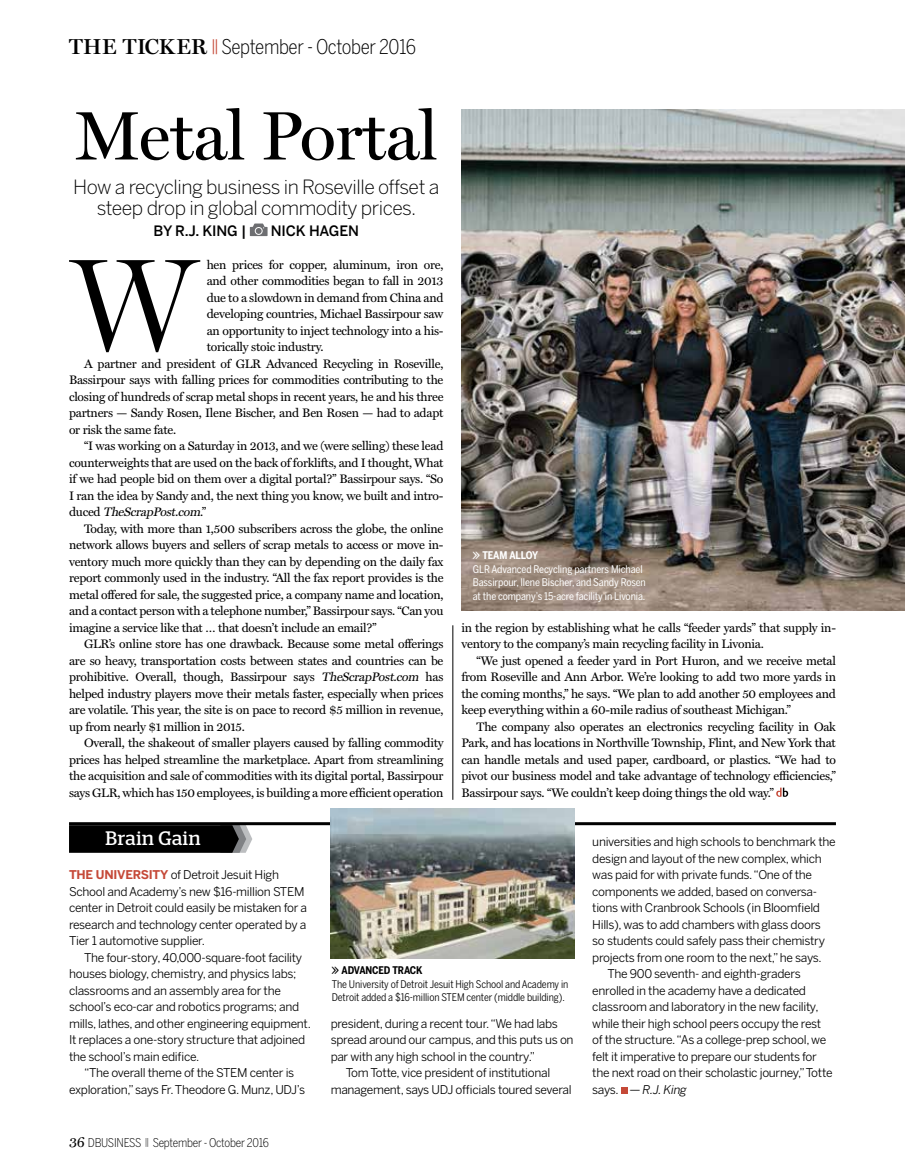
<style>
.page{position:relative;width:905px;height:1175px;background:#fff}
.page>*{position:absolute;margin:0;border:0;box-sizing:border-box;transform-origin:0 0}
.t1{font:300 133.2px "Miller Display";color:#000}
.t2{font:69px "Miller Display";letter-spacing:-.01em;color:#000}
.t3{font:300 20.1px "Benton Sans Cond";letter-spacing:-.02em;color:#000}
.t4{font:300 19.5px/21px "Benton Sans";letter-spacing:-.025em;color:#000;text-align:center}
.t5{font:19.5px "Stag";letter-spacing:.03em;color:#fff}
.t6{font:500 14.25px "Benton Sans";letter-spacing:-.01em;color:#000}
.t7{font:12.3px/16.5px "Miller Text";letter-spacing:-.02em;color:#000;text-align:justify}
.t8{font:italic 12.3px "Miller Text";color:#000}
.t9{font:12px/16.5px "Benton Sans";letter-spacing:-.025em;color:#000}
.t10{font:300 12px "Benton Sans Cond";letter-spacing:-.02em;color:#000}
.t11{font:italic 12px "Benton Sans";color:#000}
.t12{font:10.5px/13.5px "Benton Sans Cond";letter-spacing:-.01em;color:#fff}
.t13{font:10.5px/13.5px "Benton Sans Cond";letter-spacing:-.01em;color:#000}
.s1{font-family:"Miller Display";font-weight:600;font-size:21.75px}
.s2{font-style:normal}
.s3{font-style:italic}
.s4{font-family:"Stag"}
.s5{font-weight:700}
.s6{font-weight:700;color:#c54938}
.s7{font-family:"Miller Text";font-weight:400;font-size:14.4px}
</style>
<div class="page">
<svg style="left:250px;top:223px;width:17px;height:13px"></svg>
<svg style="left:776px;top:787px;width:12px;height:10px"></svg>
<svg style="left:69px;top:825px;width:183px;height:27px;background:#101010"></svg>
<hr style="left:69px;top:822px;width:767px;height:3px;background:#000">
<div style="left:620px;top:1087px;width:7px;height:7px;background:#c54938"></div>
<img style="left:331px;top:808px;width:243px;height:150px">
<img style="left:461px;top:110px;width:443px;height:501px">
<hr style="left:452px;top:625px;width:1px;height:174px;background:#000">
<h3 class="t3" style="left:69px;top:35px;width:348px"><span class="s1">THE TICKER</span> <sup>||</sup> September - October 2016</h3>
<h2 class="t2" style="left:75px;top:95px;width:365px">Metal Portal</h2>
<h3 class="t4" style="left:73px;top:176px;width:367px">How a recycling business in Roseville offset a steep drop in global commodity prices.</h3>
<p class="t6" style="left:153px;top:222px;width:94px">BY R.J. KING |</p>
<p class="t6" style="left:271px;top:222px;width:90px">NICK HAGEN</p>
<h1 class="t1" style="left:72px;top:225px;width:133px">W</h1>
<p class="t7" style="left:207px;top:256px;width:238px">hen prices for copper, aluminum, iron ore,</p>
<p class="t7" style="left:207px;top:272px;width:238px">and other commodities began to fall in 2013</p>
<p class="t7" style="left:207px;top:289px;width:238px">due to a slowdown in demand from China and</p>
<p class="t7" style="left:207px;top:305px;width:238px">developing countries, Michael Bassirpour saw</p>
<p class="t7" style="left:207px;top:322px;width:238px">an opportunity to inject technology into a his-</p>
<p class="t7" style="left:207px;top:338px;width:118px">torically stoic industry.</p>
<p class="t7" style="left:84px;top:355px;width:361px">A partner and president of GLR Advanced Recycling in Roseville,</p>
<p class="t7" style="left:69px;top:371px;width:376px">Bassirpour says with falling prices for commodities contributing to the</p>
<p class="t7" style="left:69px;top:388px;width:376px">closing of hundreds of scrap metal shops in recent years, he and his three</p>
<p class="t7" style="left:69px;top:404px;width:376px">partners — Sandy Rosen, Ilene Bischer, and Ben Rosen — had to adapt</p>
<p class="t7" style="left:69px;top:421px;width:109px">or risk the same fate.</p>
<p class="t7" style="left:84px;top:437px;width:361px">“I was working on a Saturday in 2013, and we (were selling) these lead</p>
<p class="t7" style="left:69px;top:454px;width:376px">counterweights that are used on the back of forklifts, and I thought, What</p>
<p class="t7" style="left:69px;top:470px;width:376px">if we had people bid on them over a digital portal?” Bassirpour says. “So</p>
<p class="t7" style="left:69px;top:487px;width:376px">I ran the idea by Sandy and, the next thing you know, we built and intro-</p>
<p class="t8" style="left:69px;top:504px;width:139px"><span class="s2">d u c e d</span> TheScrapPost.com<span class="s2">.”</span></p>
<p class="t7" style="left:84px;top:520px;width:361px">Today, with more than 1,500 subscribers across the globe, the online</p>
<p class="t7" style="left:69px;top:536px;width:376px">network allows buyers and sellers of scrap metals to access or move in-</p>
<p class="t7" style="left:69px;top:553px;width:376px">ventory much more quickly than they can by depending on the daily fax</p>
<p class="t7" style="left:69px;top:569px;width:376px">report commonly used in the industry. “All the fax report provides is the</p>
<p class="t7" style="left:69px;top:586px;width:376px">metal offered for sale, the suggested price, a company name and location,</p>
<p class="t7" style="left:69px;top:602px;width:376px">and a contact person with a telephone number,” Bassirpour says. “Can you</p>
<p class="t7" style="left:69px;top:619px;width:309px">imagine a service like that … that doesn’t include an email?”</p>
<p class="t7" style="left:84px;top:635px;width:361px">GLR’s online store has one drawback. Because some metal offerings</p>
<p class="t7" style="left:69px;top:652px;width:376px">are so heavy, transportation costs between states and countries can be</p>
<p class="t7" style="left:69px;top:668px;width:376px">prohibitive. Overall, though, Bassirpour says <span class="s3">TheScrapPost.com</span> has</p>
<p class="t7" style="left:69px;top:685px;width:376px">helped industry players move their metals faster, especially when prices</p>
<p class="t7" style="left:69px;top:701px;width:376px">are volatile. This year, the site is on pace to record $5 million in revenue,</p>
<p class="t7" style="left:69px;top:718px;width:177px">up from nearly $1 million in 2015.</p>
<p class="t7" style="left:84px;top:734px;width:361px">Overall, the shakeout of smaller players caused by falling commodity</p>
<p class="t7" style="left:69px;top:751px;width:376px">prices has helped streamline the marketplace. Apart from streamlining</p>
<p class="t7" style="left:69px;top:767px;width:376px">the acquisition and sale of commodities with its digital portal, Bassirpour</p>
<p class="t7" style="left:69px;top:784px;width:376px">says GLR, which has 150 employees, is building a more efficient operation</p>
<p class="t12" style="left:472px;top:548px;width:175px"><span class="s4">»</span> <span class="s5">TEAM ALLOY<br></span>GLR Advanced Recycling partners Michael Bassirpour, Ilene Bischer, and Sandy Rosen at the company’s 15-acre facility in Livonia.</p>
<p class="t7" style="left:461px;top:619px;width:376px">in the region by establishing what he calls “feeder yards” that supply in&shy;ventory to the company’s main recycling facility in Livonia.</p>
<p class="t7" style="left:461px;top:652px;width:376px;text-indent:15px">“We just opened a feeder yard in Port Huron, and we receive metal from Roseville and Ann Arbor. We’re looking to add two more yards in the coming months,” he says. “We plan to add another 50 employees and keep everything within a 60-mile radius of southeast Michigan.”</p>
<p class="t7" style="left:461px;top:718px;width:376px;text-indent:15px">The company also operates an electronics recycling facility in Oak Park, and has locations in Northville Township, Flint, and New York that can handle metals and used paper, cardboard, or plastics. “We had to pivot our business model and take advantage of technology efficiencies,” Bassirpour says. “We couldn’t keep doing things the old way.”</p>
<h3 class="t5" style="left:106px;top:826px;width:96px">Brain Gain</h3>
<p class="t9" style="left:69px;top:866px;width:240px"><span class="s6">THE UNIVERSITY</span> of Detroit Jesuit High School and Academy’s new $16-million STEM center in Detroit could easily be mistaken for a research and technology center operated by a Tier 1 automotive supplier.</p>
<p class="t9" style="left:69px;top:949px;width:243px;text-indent:15px">The four-story, 40,000-square-foot facility houses biology, chemistry, and physics labs; classrooms and an assembly area for the school’s eco-car and robotics programs; and mills, lathes, and other engineering equipment.<br>It replaces a one-story structure that adjoined the school’s main edifice.</p>
<p class="t9" style="left:69px;top:1064px;width:238px;text-align:center">“The overall theme of the STEM center is exploration,” says Fr. Theodore G. Munz, UDJ’s</p>
<p class="t10" style="left:69px;top:1135px;width:201px"><span class="s7">36</span> DBUSINESS <sup>||</sup> September - October 2016</p>
<p class="t13" style="left:332px;top:963px;width:238px"><span class="s4">»</span> <span class="s5">ADVANCED TRACK<br></span>The University of Detroit Jesuit High School and Academy in<br>Detroit added a $16-million STEM center (middle building).</p>
<p class="t9" style="left:330px;top:1015px;width:229px">president, during a recent tour. “We had labs</p>
<p class="t9" style="left:330px;top:1031px;width:244px">spread around our campus, and this puts us on</p>
<p class="t9" style="left:330px;top:1048px;width:206px">par with any high school in the country.”</p>
<p class="t9" style="left:345px;top:1064px;width:206px">Tom Totte, vice president of institutional</p>
<p class="t9" style="left:330px;top:1081px;width:242px">management, says UDJ officials toured several</p>
<p class="t9" style="left:592px;top:833px;width:245px">universities and high schools to benchmark the</p>
<p class="t9" style="left:592px;top:850px;width:231px">design and layout of the new complex, which</p>
<p class="t9" style="left:592px;top:866px;width:221px">was paid for with private funds. “One of the</p>
<p class="t9" style="left:592px;top:883px;width:226px">components we added, based on conversa-</p>
<p class="t9" style="left:592px;top:899px;width:229px">tions with Cranbrook Schools (in Bloomfield</p>
<p class="t9" style="left:592px;top:916px;width:230px">Hills), was to add chambers with glass doors</p>
<p class="t9" style="left:592px;top:932px;width:234px">so students could safely pass their chemistry</p>
<p class="t9" style="left:592px;top:949px;width:231px">projects from one room to the next,” he says.</p>
<p class="t9" style="left:607px;top:965px;width:195px">The 900 seventh- and eighth-graders</p>
<p class="t9" style="left:592px;top:982px;width:215px">enrolled in the academy have a dedicated</p>
<p class="t9" style="left:592px;top:998px;width:228px">classroom and laboratory in the new facility,</p>
<p class="t9" style="left:592px;top:1015px;width:230px">while their high school peers occupy the rest</p>
<p class="t9" style="left:592px;top:1031px;width:235px">of the structure. “As a college-prep school, we</p>
<p class="t9" style="left:592px;top:1048px;width:226px">felt it imperative to prepare our students for</p>
<p class="t9" style="left:592px;top:1064px;width:242px">the next road on their scholastic journey,” Totte</p>
<p class="t11" style="left:592px;top:1082px;width:96px"><span class="s2">says. —</span> R.J. King</p>
</div>
